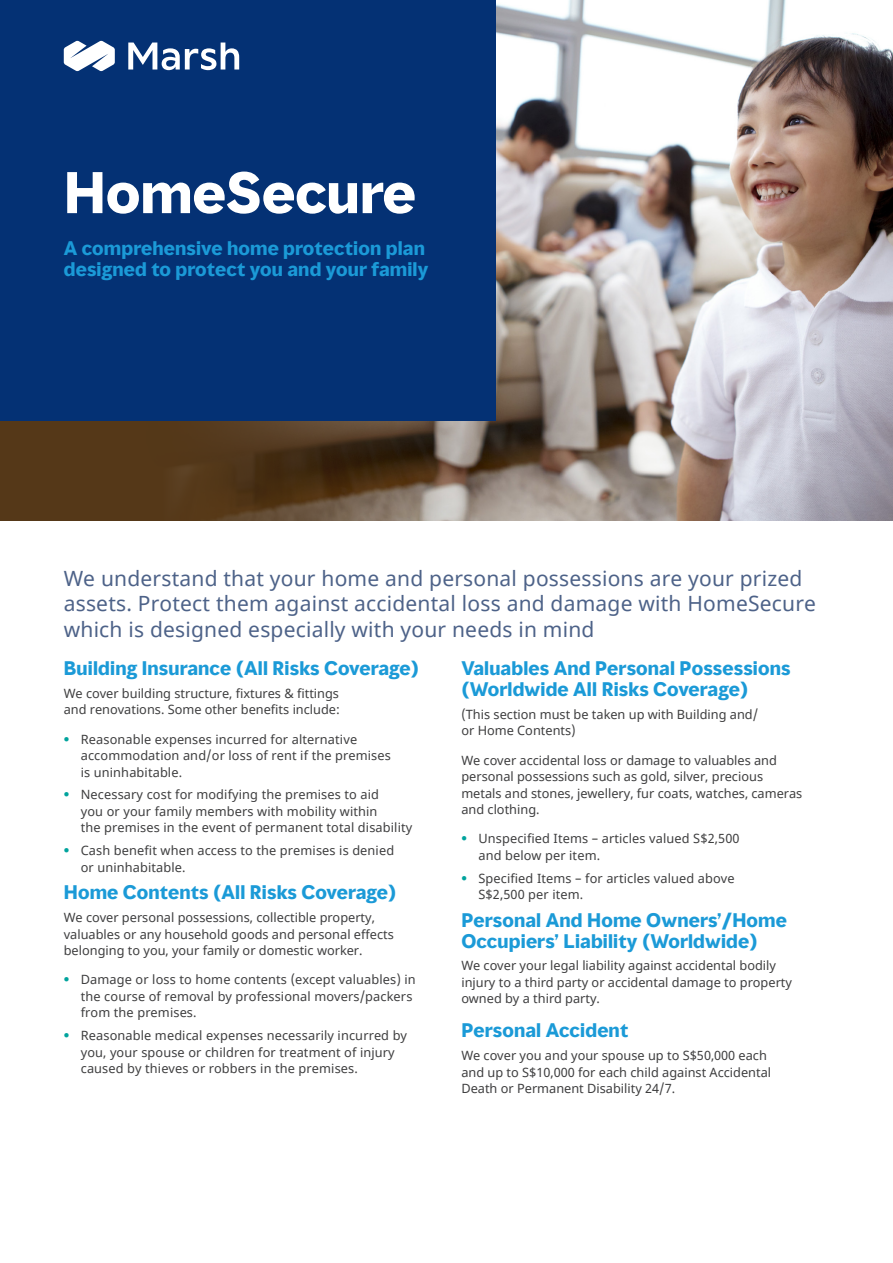
<style>
.page{position:relative;width:893px;height:1263px;background:#fff}
.page>*{position:absolute;margin:0;border:0;box-sizing:border-box;transform-origin:0 0}
.Page_Heading__36_39{font:700 54px "MMC Display";color:#fff}
.Body_Intro__14_17__B{font:21px/25.5px "Noto Sans";letter-spacing:.01em;color:#4d6288}
.Body_Subhead__12_14{font:700 18px/21px "MMC Display";letter-spacing:.01em;color:#1b9ad7}
.Body__8_5_11{font:12.75px/16.5px "Noto Sans";color:#3e3e3f}
.s1{font-family:"MMC Display";font-weight:700;color:#00a39d}
</style>
<div class="page">
<div style="left:0;top:0;width:893px;height:521px;background:#553818"></div>
<img style="left:178px;top:0;width:715px;height:521px">
<div style="left:0;top:0;width:496px;height:421px;background:#043174"></div>
<svg style="left:128px;top:43px;width:111px;height:27px"></svg>
<svg style="left:64px;top:41px;width:51px;height:30px"></svg>
<h2 class="Page_Heading__36_39" style="left:64px;top:157px;width:353px">HomeSecure</h2>
<h3 class="Body_Subhead__12_14" style="left:64px;top:238px;width:366px">A comprehensive home protection plan designed to protect you and your family</h3>
<h3 class="Body_Intro__14_17__B" style="left:64px;top:566px;width:754px">We understand that your home and personal possessions are your prized assets. Protect them against accidental loss and damage with HomeSecure which is designed especially with your needs in mind</h3>
<h3 class="Body_Subhead__12_14" style="left:64px;top:658px;width:357px">Building Insurance (All Risks Coverage)</h3>
<p class="Body__8_5_11" style="left:64px;top:685px;width:278px">We cover building structure, fixtures &amp; fittings and renovations. Some other benefits include:</p>
<p class="Body__8_5_11" style="left:81px;top:731px;width:312px;text-indent:-17px"><span class="s1">•</span> Reasonable expenses incurred for alternative accommodation and/or loss of rent if the premises is uninhabitable.</p>
<p class="Body__8_5_11" style="left:81px;top:787px;width:333px;text-indent:-17px"><span class="s1">•</span> Necessary cost for modifying the premises to aid<br>you or your family members with mobility within<br>the premises in the event of permanent total disability</p>
<p class="Body__8_5_11" style="left:81px;top:843px;width:315px;text-indent:-17px"><span class="s1">•</span> Cash benefit when access to the premises is denied or uninhabitable.</p>
<h3 class="Body_Subhead__12_14" style="left:64px;top:882px;width:334px">Home Contents (All Risks Coverage)</h3>
<p class="Body__8_5_11" style="left:64px;top:910px;width:332px">We cover personal possessions, collectible property, valuables or any household goods and personal effects belonging to you, your family or domestic worker.</p>
<p class="Body__8_5_11" style="left:81px;top:972px;width:337px;text-indent:-17px"><span class="s1">•</span> Damage or loss to home contents (except valuables) in the course of removal by professional movers/packers from the premises.</p>
<p class="Body__8_5_11" style="left:81px;top:1028px;width:328px;text-indent:-17px"><span class="s1">•</span> Reasonable medical expenses necessarily incurred by you, your spouse or children for treatment of injury caused by thieves or robbers in the premises.</p>
<h3 class="Body_Subhead__12_14" style="left:461px;top:658px;width:331px">Valuables And Personal Possessions (Worldwide All Risks Coverage)</h3>
<p class="Body__8_5_11" style="left:461px;top:706px;width:298px">(This section must be taken up with Building and/ or Home Contents)</p>
<p class="Body__8_5_11" style="left:461px;top:752px;width:342px">We cover accidental loss or damage to valuables and personal possessions such as gold, silver, precious metals and stones, jewellery, fur coats, watches, cameras and clothing.</p>
<p class="Body__8_5_11" style="left:478px;top:831px;width:263px;text-indent:-17px"><span class="s1">•</span> Unspecified Items – articles valued S$2,500 and below per item.</p>
<p class="Body__8_5_11" style="left:478px;top:870px;width:258px;text-indent:-17px"><span class="s1">•</span> Specified Items – for articles valued above<br>S$2,500 per item.</p>
<h3 class="Body_Subhead__12_14" style="left:461px;top:909px;width:327px">Personal And Home Owners’/Home</h3>
<h3 class="Body_Subhead__12_14" style="left:461px;top:930px;width:298px">Occupiers’ Liability (Worldwide)</h3>
<p class="Body__8_5_11" style="left:461px;top:958px;width:332px">We cover your legal liability against accidental bodily injury to a third party or accidental damage to property owned by a third party.</p>
<h3 class="Body_Subhead__12_14" style="left:461px;top:1020px;width:168px">Personal Accident</h3>
<p class="Body__8_5_11" style="left:461px;top:1048px;width:311px">We cover you and your spouse up to S$50,000 each and up to S$10,000 for each child against Accidental<br>Death or Permanent Disability 24/7.</p>
</div>
